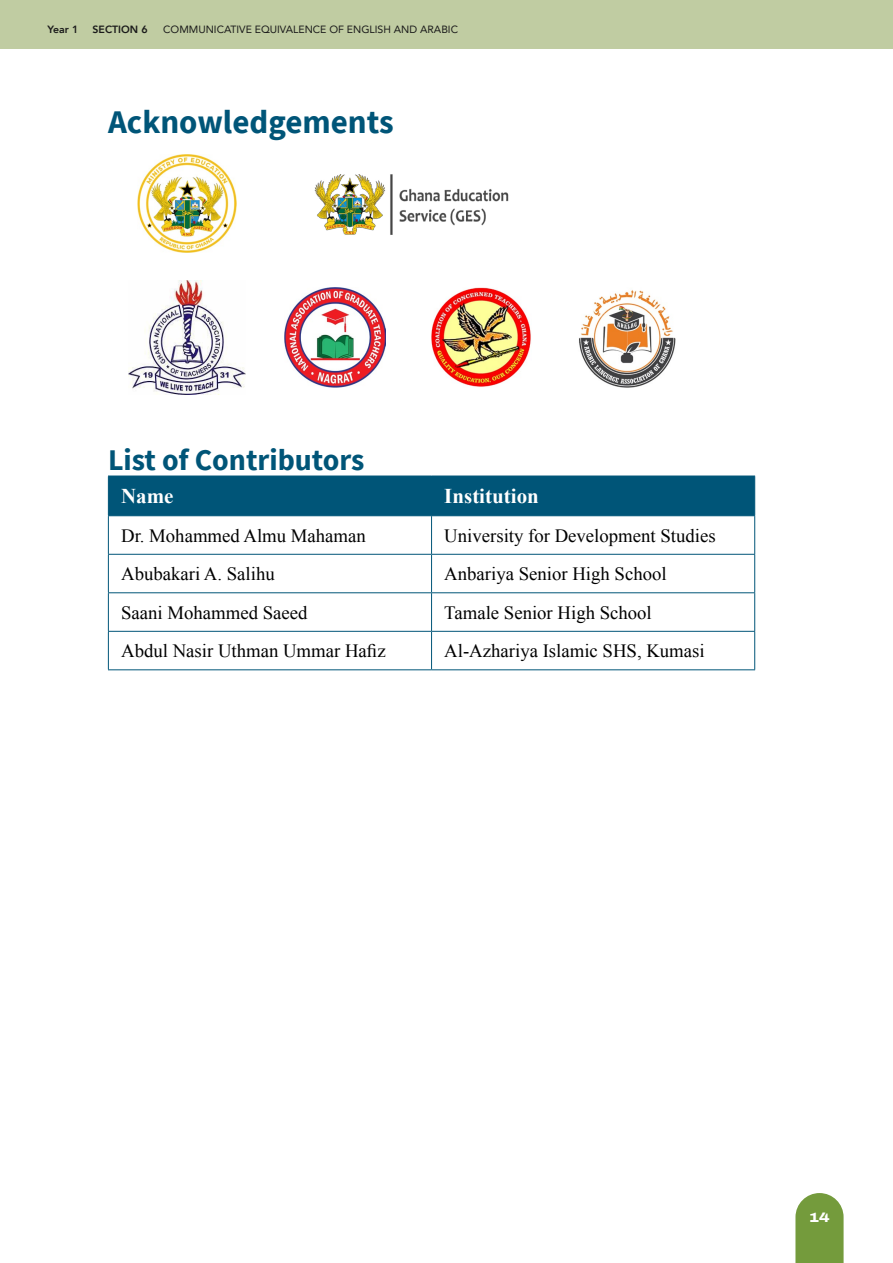
<style>
.page{position:relative;width:893px;height:1263px;background:#fff}
.page>*{position:absolute;margin:0;border:0;box-sizing:border-box;transform-origin:0 0}
.t1{font:700 33px "Source Sans Pro";color:#005578}
.t2{font:700 30px "Source Sans Pro";color:#005578}
.t3{font:700 21px "Times New Roman";color:#fff}
.t4{font:18.75px "Times New Roman";color:#000}
.t5{font:800 13.5px "Archivo Expanded";color:#fff}
.t6{font:10.5px "Avenir";color:#1a1a1a}
.t7{font:800 10.5px "Avenir";color:#1a1a1a}
</style>
<div class="page">
<div style="left:0;top:0;width:893px;height:49px;background:#c0cca2"></div>
<svg style="left:795px;top:1193px;width:49px;height:70px;background:#80a44d"></svg>
<img style="left:137px;top:154px;width:99px;height:99px">
<img style="left:314px;top:174px;width:195px;height:61px">
<img style="left:129px;top:280px;width:116px;height:114px">
<img style="left:284px;top:287px;width:101px;height:100px">
<img style="left:431px;top:287px;width:100px;height:100px">
<img style="left:579px;top:290px;width:97px;height:97px">
<div style="left:109px;top:477px;width:645px;height:38px;background:#005578"></div>
<hr style="left:431px;top:476px;width:1px;height:39px;background:#005578">
<hr style="left:431px;top:516px;width:1px;height:38px;background:#005578">
<hr style="left:108px;top:554px;width:324px;height:1px;background:#005578">
<hr style="left:432px;top:554px;width:323px;height:1px;background:#005578">
<hr style="left:431px;top:555px;width:1px;height:37px;background:#005578">
<hr style="left:108px;top:592px;width:324px;height:1px;background:#005578">
<hr style="left:432px;top:592px;width:323px;height:1px;background:#005578">
<hr style="left:431px;top:593px;width:1px;height:38px;background:#005578">
<hr style="left:108px;top:631px;width:324px;height:1px;background:#005578">
<hr style="left:432px;top:631px;width:323px;height:1px;background:#005578">
<hr style="left:431px;top:632px;width:1px;height:37px;background:#005578">
<hr style="left:108px;top:669px;width:324px;height:1px;background:#005578">
<hr style="left:432px;top:669px;width:323px;height:1px;background:#005578">
<hr style="left:108px;top:516px;width:1px;height:38px;background:#005578">
<hr style="left:754px;top:516px;width:1px;height:38px;background:#005578">
<hr style="left:108px;top:555px;width:1px;height:37px;background:#005578">
<hr style="left:754px;top:555px;width:1px;height:37px;background:#005578">
<hr style="left:108px;top:593px;width:1px;height:38px;background:#005578">
<hr style="left:754px;top:593px;width:1px;height:38px;background:#005578">
<hr style="left:108px;top:632px;width:1px;height:37px;background:#005578">
<hr style="left:754px;top:632px;width:1px;height:37px;background:#005578">
<hr style="left:108px;top:476px;width:324px;height:1px;background:#005578">
<hr style="left:108px;top:476px;width:1px;height:39px;background:#005578">
<hr style="left:432px;top:476px;width:323px;height:1px;background:#005578">
<hr style="left:754px;top:476px;width:1px;height:39px;background:#005578">
<hr style="left:108px;top:515px;width:324px;height:1px;background:#005578">
<hr style="left:432px;top:515px;width:323px;height:1px;background:#005578">
<p class="t7" style="left:48px;top:21px;width:32px">Year 1</p>
<p class="t7" style="left:93px;top:21px;width:57px">SECTION 6</p>
<p class="t6" style="left:163px;top:21px;width:296px">COMMUNICATIVE EQUIVALENCE OF ENGLISH AND ARABIC</p>
<h1 class="t1" style="left:108px;top:99px;width:287px">Acknowledgements</h1>
<h2 class="t2" style="left:108px;top:439px;width:258px">List of Contributors</h2>
<p class="t3" style="left:121px;top:481px;width:54px">Name</p>
<p class="t3" style="left:444px;top:481px;width:96px">Institution</p>
<p class="t4" style="left:121px;top:523px;width:246px">Dr. Mohammed Almu Mahaman</p>
<p class="t4" style="left:444px;top:523px;width:273px">University for Development Studies</p>
<p class="t4" style="left:121px;top:561px;width:155px">Abubakari A. Salihu</p>
<p class="t4" style="left:444px;top:561px;width:224px">Anbariya Senior High School</p>
<p class="t4" style="left:121px;top:600px;width:188px">Saani Mohammed Saeed</p>
<p class="t4" style="left:444px;top:600px;width:209px">Tamale Senior High School</p>
<p class="t4" style="left:121px;top:638px;width:266px">Abdul Nasir Uthman Ummar Hafiz</p>
<p class="t4" style="left:444px;top:638px;width:262px">Al-Azhariya Islamic SHS, Kumasi</p>
<p class="t5" style="left:809px;top:1207px;width:22px">14</p>
</div>
